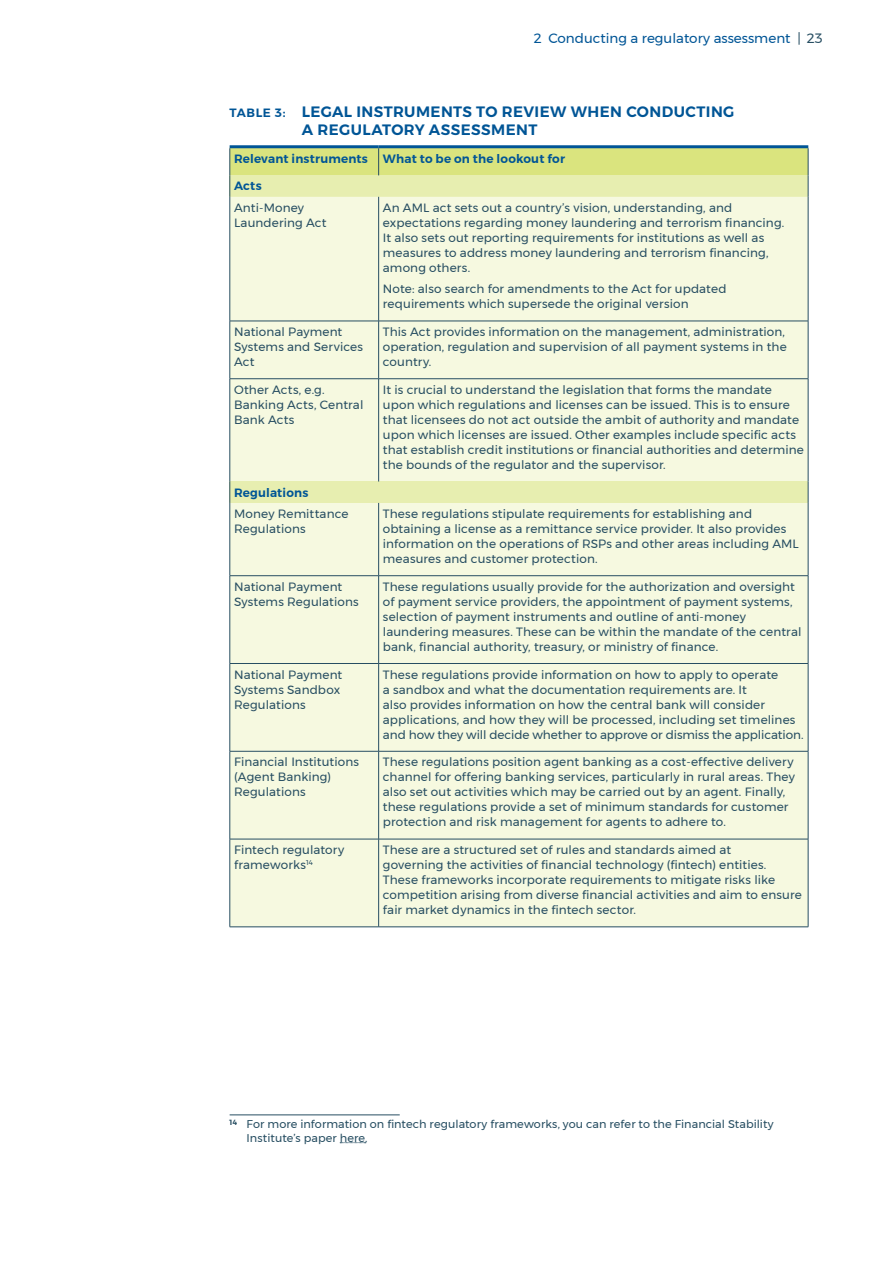
<style>
.page{position:relative;width:893px;height:1263px;background:#fff}
.page>*{position:absolute;margin:0;border:0;box-sizing:border-box;transform-origin:0 0}
.t1{font:600 15px/18px "Montserrat";letter-spacing:.025em;color:#005596}
.t2{font:13.5px "Montserrat";color:#005596}
.Table_Text{font:12px/15px "Montserrat";letter-spacing:.01em;color:#274e62}
.Table_Header{font:600 12px "Montserrat";letter-spacing:.015em;color:#005596}
.Footnote{font:11.25px/13.5px "Montserrat";letter-spacing:.01em;color:#274e62}
.s1{color:#274e62}
.s2{font-size:12px}
</style>
<div class="page">
<div style="left:231px;top:197px;width:577px;height:124px;background:#f6f9e0"></div>
<div style="left:231px;top:322px;width:577px;height:604px;background:#f6f9e0"></div>
<div style="left:230px;top:481px;width:578px;height:22px;background:#e7eeb0"></div>
<hr style="left:230px;top:197px;width:1px;height:124px;background:#274e62">
<hr style="left:378px;top:197px;width:1px;height:124px;background:#274e62">
<hr style="left:808px;top:197px;width:1px;height:124px;background:#274e62">
<hr style="left:230px;top:321px;width:149px;height:1px;background:#274e62">
<hr style="left:230px;top:321px;width:1px;height:58px;background:#274e62">
<hr style="left:379px;top:321px;width:429px;height:1px;background:#274e62">
<hr style="left:378px;top:321px;width:1px;height:58px;background:#274e62">
<hr style="left:808px;top:321px;width:1px;height:58px;background:#274e62">
<hr style="left:230px;top:378px;width:149px;height:1px;background:#274e62">
<hr style="left:230px;top:379px;width:1px;height:102px;background:#274e62">
<hr style="left:379px;top:378px;width:429px;height:1px;background:#274e62">
<hr style="left:378px;top:379px;width:1px;height:102px;background:#274e62">
<hr style="left:808px;top:379px;width:1px;height:102px;background:#274e62">
<svg style="left:230px;top:481px;width:1px;height:22px"></svg>
<hr style="left:230px;top:503px;width:1px;height:72px;background:#274e62">
<hr style="left:378px;top:503px;width:1px;height:72px;background:#274e62">
<hr style="left:808px;top:503px;width:1px;height:72px;background:#274e62">
<hr style="left:230px;top:575px;width:149px;height:1px;background:#274e62">
<hr style="left:230px;top:576px;width:1px;height:87px;background:#274e62">
<hr style="left:379px;top:575px;width:429px;height:1px;background:#274e62">
<hr style="left:378px;top:576px;width:1px;height:87px;background:#274e62">
<hr style="left:808px;top:576px;width:1px;height:87px;background:#274e62">
<hr style="left:230px;top:663px;width:149px;height:1px;background:#274e62">
<hr style="left:230px;top:664px;width:1px;height:87px;background:#274e62">
<hr style="left:379px;top:663px;width:429px;height:1px;background:#274e62">
<hr style="left:378px;top:664px;width:1px;height:87px;background:#274e62">
<hr style="left:808px;top:664px;width:1px;height:87px;background:#274e62">
<hr style="left:230px;top:751px;width:149px;height:1px;background:#274e62">
<hr style="left:230px;top:751px;width:1px;height:88px;background:#274e62">
<hr style="left:379px;top:751px;width:429px;height:1px;background:#274e62">
<hr style="left:378px;top:751px;width:1px;height:88px;background:#274e62">
<hr style="left:808px;top:751px;width:1px;height:88px;background:#274e62">
<hr style="left:230px;top:839px;width:149px;height:1px;background:#274e62">
<hr style="left:230px;top:839px;width:1px;height:88px;background:#274e62">
<hr style="left:379px;top:839px;width:429px;height:1px;background:#274e62">
<hr style="left:378px;top:839px;width:1px;height:88px;background:#274e62">
<hr style="left:808px;top:839px;width:1px;height:88px;background:#274e62">
<hr style="left:230px;top:926px;width:149px;height:1px;background:#274e62">
<hr style="left:379px;top:926px;width:429px;height:1px;background:#274e62">
<hr style="left:230px;top:145px;width:149px;height:3px;background:#005596">
<hr style="left:379px;top:145px;width:429px;height:3px;background:#005596">
<svg style="left:230px;top:147px;width:579px;height:50px;background:#d9e494"></svg>
<svg style="left:808px;top:481px;width:1px;height:22px"></svg>
<hr style="left:230px;top:1114px;width:170px;height:1px;background:#274e62">
<svg style="left:340px;top:1142px;width:26px;height:1px"></svg>
<p class="t2" style="left:534px;top:27px;width:290px">2 Conducting a regulatory assessment <span class="s1">| 23</span></p>
<p class="Table_Header" style="left:230px;top:103px;width:17px">Tabl</p>
<p class="t1" style="left:302px;top:103px;width:434px;text-indent:-39px"><span class="s2">e 3:</span> LEGAL INSTRUMENTS TO REVIEW WHEN CONDUCTING<br>A REGULATORY ASSESSMENT</p>
<p class="Table_Header" style="left:234px;top:149px;width:135px">Relevant instruments</p>
<p class="Table_Header" style="left:383px;top:149px;width:184px">What to be on the lookout for</p>
<p class="Table_Header" style="left:234px;top:177px;width:29px">Acts</p>
<p class="Table_Text" style="left:234px;top:200px;width:94px">Anti-Money<br>Laundering Act</p>
<p class="Table_Text" style="left:383px;top:200px;width:403px">An AML act sets out a country’s vision, understanding, and expectations regarding money laundering and terrorism financing.<br>It also sets out reporting requirements for institutions as well as measures to address money laundering and terrorism financing, among others.</p>
<p class="Table_Text" style="left:383px;top:281px;width:345px">Note: also search for amendments to the Act for updated requirements which supersede the original version</p>
<p class="Table_Text" style="left:234px;top:324px;width:130px">National Payment<br>Systems and Services<br>Act</p>
<p class="Table_Text" style="left:383px;top:324px;width:405px">This Act provides information on the management, administration, operation, regulation and supervision of all payment systems in the country.</p>
<p class="Table_Text" style="left:234px;top:382px;width:131px">Other Acts, e.g.<br>Banking Acts, Central<br>Bank Acts</p>
<p class="Table_Text" style="left:383px;top:382px;width:422px">It is crucial to understand the legislation that forms the mandate upon which regulations and licenses can be issued. This is to ensure that licensees do not act outside the ambit of authority and mandate upon which licenses are issued. Other examples include specific acts that establish credit institutions or financial authorities and determine the bounds of the regulator and the supervisor.</p>
<p class="Table_Header" style="left:234px;top:483px;width:76px">Regulations</p>
<p class="Table_Text" style="left:234px;top:506px;width:116px">Money Remittance<br>Regulations</p>
<p class="Table_Text" style="left:383px;top:506px;width:417px">These regulations stipulate requirements for establishing and obtaining a license as a remittance service provider. It also provides information on the operations of RSPs and other areas including AML measures and customer protection.</p>
<p class="Table_Text" style="left:234px;top:579px;width:126px">National Payment<br>Systems Regulations</p>
<p class="Table_Text" style="left:383px;top:579px;width:420px">These regulations usually provide for the authorization and oversight of payment service providers, the appointment of payment systems, selection of payment instruments and outline of anti-money laundering measures. These can be within the mandate of the central bank, financial authority, treasury, or ministry of finance.</p>
<p class="Table_Text" style="left:234px;top:667px;width:110px">National Payment<br>Systems Sandbox<br>Regulations</p>
<p class="Table_Text" style="left:383px;top:667px;width:422px">These regulations provide information on how to apply to operate<br>a sandbox and what the documentation requirements are. It<br>also provides information on how the central bank will consider applications, and how they will be processed, including set timelines and how they will decide whether to approve or dismiss the application.</p>
<p class="Table_Text" style="left:234px;top:754px;width:127px">Financial Institutions (Agent Banking)<br>Regulations</p>
<p class="Table_Text" style="left:383px;top:754px;width:413px">These regulations position agent banking as a cost-effective delivery channel for offering banking services, particularly in rural areas. They also set out activities which may be carried out by an agent. Finally, these regulations provide a set of minimum standards for customer protection and risk management for agents to adhere to.</p>
<p class="Table_Text" style="left:234px;top:842px;width:112px">Fintech regulatory frameworks<sup>14</sup></p>
<p class="Table_Text" style="left:383px;top:842px;width:420px">These are a structured set of rules and standards aimed at<br>governing the activities of financial technology (fintech) entities.<br>These frameworks incorporate requirements to mitigate risks like competition arising from diverse financial activities and aim to ensure fair market dynamics in the fintech sector.</p>
<p class="Footnote" style="left:247px;top:1117px;width:529px;text-indent:-17px"><sup>14</sup> For more information on fintech regulatory frameworks, you can refer to the Financial Stability<br>Institute’s paper here.</p>
</div>
